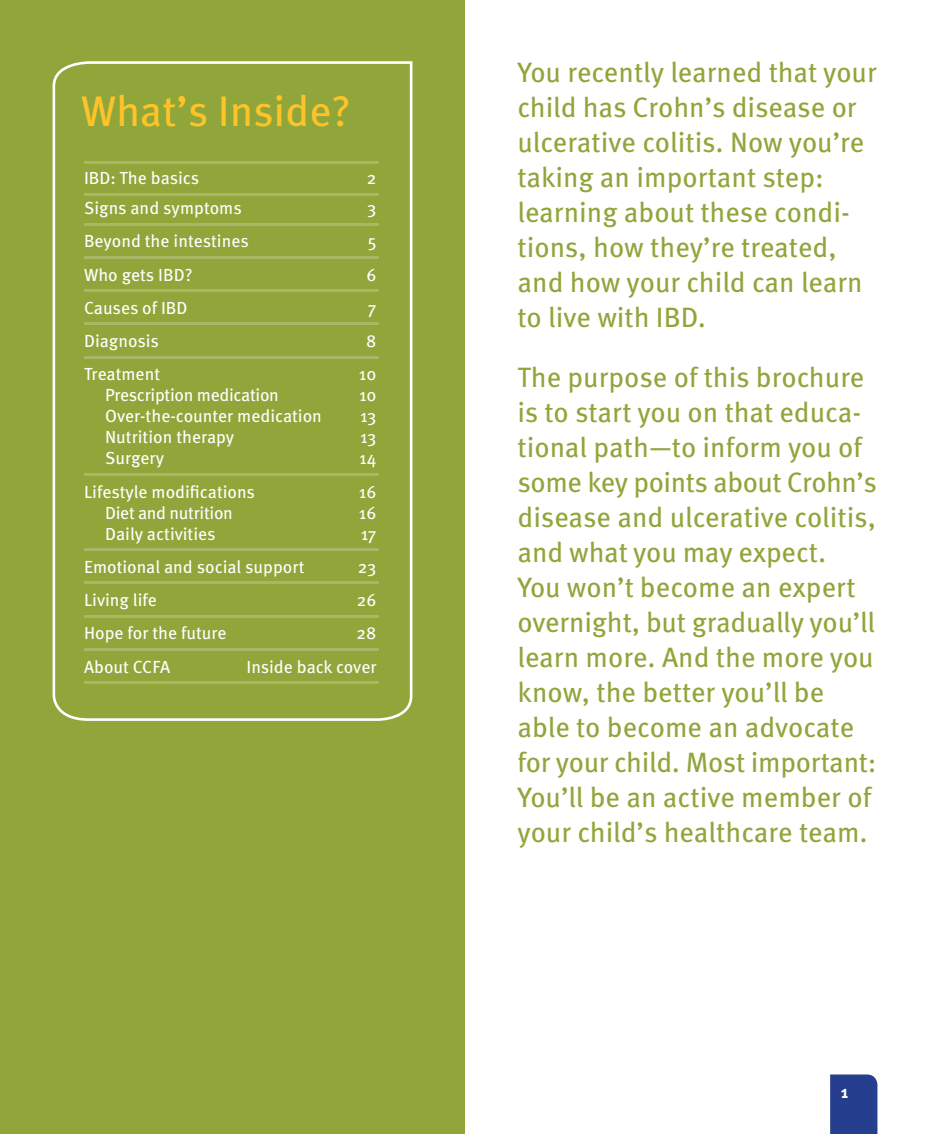
<style>
.page{position:relative;width:930px;height:1134px;background:#fff}
.page>*{position:absolute;margin:0;border:0;box-sizing:border-box;transform-origin:0 0}
.t1{font:42.88px "Meta Pro";color:#fec427}
.t2{font:28px/35px "Meta Pro";color:#90a63b}
.t3{font:17.5px "Meta Pro";color:#fff}
.t4{font:700 17.5px "Meta Pro";color:#fff}
</style>
<div class="page">
<div style="left:0;top:0;width:465px;height:1134px;background:#90a63b"></div>
<div style="left:830px;top:1074px;width:47px;height:60px;background:#253f8e"></div>
<svg style="left:52px;top:61px;width:360px;height:660px"></svg>
<hr style="left:84px;top:162px;width:294px;height:2px;background:#a9b765">
<hr style="left:84px;top:193px;width:294px;height:3px;background:#a9b765">
<hr style="left:84px;top:223px;width:294px;height:2px;background:#a9b765">
<hr style="left:84px;top:256px;width:294px;height:3px;background:#a9b765">
<hr style="left:84px;top:289px;width:294px;height:3px;background:#a9b765">
<hr style="left:84px;top:323px;width:294px;height:2px;background:#a9b765">
<hr style="left:84px;top:356px;width:294px;height:2px;background:#a9b765">
<hr style="left:84px;top:473px;width:294px;height:3px;background:#a9b765">
<hr style="left:84px;top:548px;width:294px;height:3px;background:#a9b765">
<hr style="left:84px;top:582px;width:294px;height:2px;background:#a9b765">
<hr style="left:84px;top:615px;width:294px;height:2px;background:#a9b765">
<hr style="left:84px;top:648px;width:294px;height:3px;background:#a9b765">
<hr style="left:84px;top:681px;width:294px;height:3px;background:#a9b765">
<h1 class="t1" style="left:81px;top:97px;width:271px">What’s Inside?</h1>
<p class="t3" style="left:84px;top:172px;width:117px">IBD: The basics</p>
<p class="t3" style="left:367px;top:172px;width:11px">2</p>
<p class="t3" style="left:84px;top:202px;width:159px">Signs and symptoms</p>
<p class="t3" style="left:367px;top:202px;width:11px">3</p>
<p class="t3" style="left:84px;top:235px;width:166px">Beyond the intestines</p>
<p class="t3" style="left:368px;top:235px;width:10px">5</p>
<p class="t3" style="left:84px;top:269px;width:110px">Who gets IBD?</p>
<p class="t3" style="left:366px;top:269px;width:12px">6</p>
<p class="t3" style="left:84px;top:302px;width:105px">Causes of IBD</p>
<p class="t3" style="left:368px;top:302px;width:10px">7</p>
<p class="t3" style="left:84px;top:335px;width:76px">Diagnosis</p>
<p class="t3" style="left:366px;top:335px;width:12px">8</p>
<p class="t3" style="left:84px;top:368px;width:78px">Treatment</p>
<p class="t3" style="left:359px;top:368px;width:19px">10</p>
<p class="t3" style="left:105px;top:389px;width:175px">Prescription medication</p>
<p class="t3" style="left:359px;top:389px;width:19px">10</p>
<p class="t3" style="left:105px;top:410px;width:218px">Over-the-counter medication</p>
<p class="t3" style="left:360px;top:410px;width:18px">13</p>
<p class="t3" style="left:105px;top:431px;width:131px">Nutrition therapy</p>
<p class="t3" style="left:360px;top:431px;width:18px">13</p>
<p class="t3" style="left:105px;top:452px;width:61px">Surgery</p>
<p class="t3" style="left:359px;top:452px;width:19px">14</p>
<p class="t3" style="left:84px;top:486px;width:172px">Lifestyle modifications</p>
<p class="t3" style="left:359px;top:486px;width:19px">16</p>
<p class="t3" style="left:105px;top:507px;width:129px">Diet and nutrition</p>
<p class="t3" style="left:359px;top:507px;width:19px">16</p>
<p class="t3" style="left:105px;top:528px;width:112px">Daily activities</p>
<p class="t3" style="left:360px;top:528px;width:17px">17</p>
<p class="t3" style="left:84px;top:561px;width:222px">Emotional and social support</p>
<p class="t3" style="left:358px;top:561px;width:20px">23</p>
<p class="t3" style="left:84px;top:594px;width:74px">Living life</p>
<p class="t3" style="left:357px;top:594px;width:21px">26</p>
<p class="t3" style="left:84px;top:627px;width:144px">Hope for the future</p>
<p class="t3" style="left:356px;top:627px;width:21px">28</p>
<p class="t3" style="left:84px;top:661px;width:88px">About CCFA</p>
<p class="t3" style="left:246px;top:661px;width:131px">Inside back cover</p>
<p class="t2" style="left:517px;top:58px;width:361px">You recently learned that your child has Crohn’s disease or ulcerative colitis. Now you’re taking an important step: learning about these condi&shy;tions, how they’re treated, and how your child can learn to live with IBD.</p>
<p class="t2" style="left:517px;top:362px;width:361px">The purpose of this brochure is to start you on that educa&shy;tional path—to inform you of some key points about Crohn’s disease and ulcerative colitis, and what you may expect.<br>You won’t become an expert overnight, but gradually you’ll learn more. And the more you know, the better you’ll be able to become an advocate for your child. Most important:<br>You’ll be an active member of your child’s healthcare team.</p>
<p class="t4" style="left:840px;top:1086px;width:9px">1</p>
</div>
